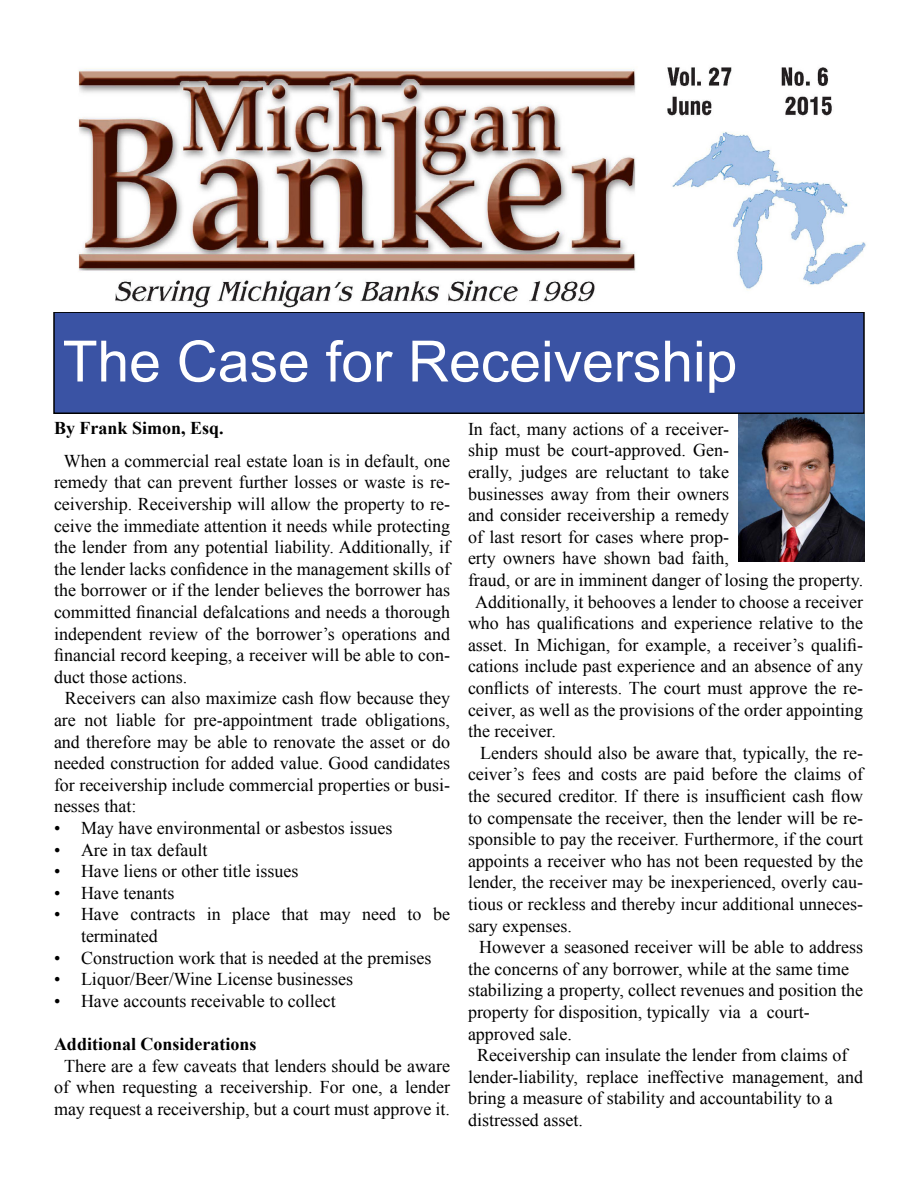
<style>
.page{position:relative;width:918px;height:1188px;background:#fff}
.page>*{position:absolute;margin:0;border:0;box-sizing:border-box;transform-origin:0 0}
.t1{font:57px "Arial";color:#fff}
.t2{font:18px/21.6px "Times New Roman";color:#000}
.t3{font:700 18px "Times New Roman";color:#000}
</style>
<div class="page">
<div style="left:54px;top:312px;width:810px;height:101px;background:#3a53a4"></div>
<div style="left:53px;top:311px;width:812px;height:103px;border:2px solid #000"></div>
<img style="left:78px;top:67px;width:788px;height:241px">
<img style="left:738px;top:414px;width:127px;height:148px">
<h1 class="t1" style="left:63px;top:324px;width:676px">The Case for Receivership</h1>
<p class="t3" style="left:54px;top:416px;width:171px">By Frank Simon, Esq.</p>
<p class="t2" style="left:64px;top:450px;width:388px">When a commercial real estate loan is in default, one</p>
<p class="t2" style="left:54px;top:471px;width:398px">remedy that can prevent further losses or waste is re-</p>
<p class="t2" style="left:54px;top:493px;width:397px">ceivership. Receivership will allow the property to re-</p>
<p class="t2" style="left:54px;top:515px;width:398px">ceive the immediate attention it needs while protecting</p>
<p class="t2" style="left:54px;top:536px;width:398px">the lender from any potential liability. Additionally, if</p>
<p class="t2" style="left:54px;top:558px;width:398px">the lender lacks confidence in the management skills of</p>
<p class="t2" style="left:54px;top:579px;width:398px">the borrower or if the lender believes the borrower has</p>
<p class="t2" style="left:54px;top:601px;width:398px">committed financial defalcations and needs a thorough</p>
<p class="t2" style="left:54px;top:623px;width:398px">independent review of the borrower’s operations and</p>
<p class="t2" style="left:54px;top:644px;width:398px">financial record keeping, a receiver will be able to con-</p>
<p class="t2" style="left:54px;top:666px;width:135px">duct those actions.</p>
<p class="t2" style="left:65px;top:687px;width:387px">Receivers can also maximize cash flow because they</p>
<p class="t2" style="left:54px;top:709px;width:398px">are not liable for pre-appointment trade obligations,</p>
<p class="t2" style="left:54px;top:731px;width:398px">and therefore may be able to renovate the asset or do</p>
<p class="t2" style="left:54px;top:752px;width:398px">needed construction for added value. Good candidates</p>
<p class="t2" style="left:54px;top:774px;width:398px">for receivership include commercial properties or busi-</p>
<p class="t2" style="left:54px;top:795px;width:84px">nesses that:</p>
<p class="t2" style="left:54px;top:817px;width:340px">• May have environmental or asbestos issues</p>
<p class="t2" style="left:54px;top:839px;width:155px">• Are in tax default</p>
<p class="t2" style="left:54px;top:860px;width:246px">• Have liens or other title issues</p>
<p class="t2" style="left:54px;top:882px;width:122px">• Have tenants</p>
<p class="t2" style="left:81px;top:903px;width:371px;text-indent:-27px">• Have contracts in place that may need to be terminated</p>
<p class="t2" style="left:54px;top:947px;width:379px">• Construction work that is needed at the premises</p>
<p class="t2" style="left:54px;top:968px;width:301px">• Liquor/Beer/Wine License businesses</p>
<p class="t2" style="left:54px;top:990px;width:283px">• Have accounts receivable to collect</p>
<p class="t3" style="left:54px;top:1032px;width:204px">Additional Considerations</p>
<p class="t2" style="left:54px;top:1055px;width:398px;text-align:center">There are a few caveats that lenders should be aware of when requesting a receivership. For one, a lender may request a receivership, but a court must approve it.</p>
<p class="t2" style="left:468px;top:418px;width:262px">In fact, many actions of a receiver-</p>
<p class="t2" style="left:468px;top:439px;width:263px">ship must be court-approved. Gen-</p>
<p class="t2" style="left:468px;top:461px;width:263px">erally, judges are reluctant to take</p>
<p class="t2" style="left:468px;top:482px;width:263px">businesses away from their owners</p>
<p class="t2" style="left:468px;top:504px;width:263px">and consider receivership a remedy</p>
<p class="t2" style="left:468px;top:526px;width:263px">of last resort for cases where prop-</p>
<p class="t2" style="left:468px;top:547px;width:263px">erty owners have shown bad faith,</p>
<p class="t2" style="left:468px;top:569px;width:397px">fraud, or are in imminent danger of losing the property.</p>
<p class="t2" style="left:475px;top:590px;width:390px">Additionally, it behooves a lender to choose a receiver</p>
<p class="t2" style="left:468px;top:612px;width:397px">who has qualifications and experience relative to the</p>
<p class="t2" style="left:468px;top:634px;width:397px">asset. In Michigan, for example, a receiver’s qualifi-</p>
<p class="t2" style="left:468px;top:655px;width:397px">cations include past experience and an absence of any</p>
<p class="t2" style="left:468px;top:677px;width:397px">conflicts of interests. The court must approve the re-</p>
<p class="t2" style="left:468px;top:698px;width:397px">ceiver, as well as the provisions of the order appointing</p>
<p class="t2" style="left:468px;top:720px;width:89px">the receiver.</p>
<p class="t2" style="left:480px;top:742px;width:385px">Lenders should also be aware that, typically, the re-</p>
<p class="t2" style="left:468px;top:763px;width:397px">ceiver’s fees and costs are paid before the claims of</p>
<p class="t2" style="left:468px;top:785px;width:397px">the secured creditor. If there is insufficient cash flow</p>
<p class="t2" style="left:468px;top:806px;width:397px">to compensate the receiver, then the lender will be re-</p>
<p class="t2" style="left:468px;top:828px;width:397px">sponsible to pay the receiver. Furthermore, if the court</p>
<p class="t2" style="left:468px;top:850px;width:397px">appoints a receiver who has not been requested by the</p>
<p class="t2" style="left:468px;top:871px;width:397px">lender, the receiver may be inexperienced, overly cau-</p>
<p class="t2" style="left:468px;top:893px;width:397px">tious or reckless and thereby incur additional unneces-</p>
<p class="t2" style="left:468px;top:914px;width:105px">sary expenses.</p>
<p class="t2" style="left:479px;top:936px;width:386px">However a seasoned receiver will be able to address</p>
<p class="t2" style="left:468px;top:958px;width:383px">the concerns of any borrower, while at the same time</p>
<p class="t2" style="left:468px;top:979px;width:397px">stabilizing a property, collect revenues and position the</p>
<p class="t2" style="left:468px;top:1001px;width:343px">property for disposition, typically via a court-</p>
<p class="t2" style="left:468px;top:1022px;width:105px">approved sale.</p>
<p class="t2" style="left:477px;top:1044px;width:372px">Receivership can insulate the lender from claims of</p>
<p class="t2" style="left:468px;top:1066px;width:397px">lender-liability, replace ineffective management, and</p>
<p class="t2" style="left:468px;top:1087px;width:366px">bring a measure of stability and accountability to a</p>
<p class="t2" style="left:468px;top:1109px;width:116px">distressed asset.</p>
</div>
